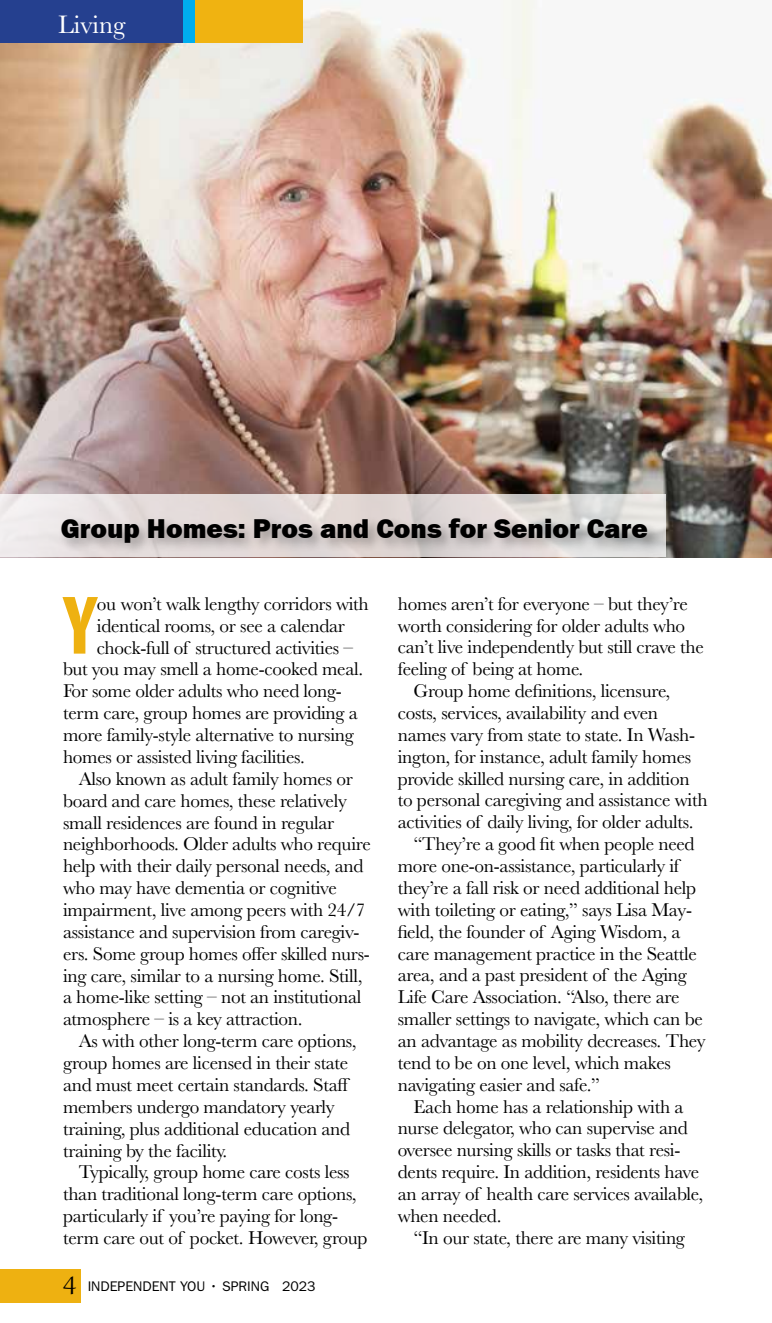
<style>
.page{position:relative;width:772px;height:1323px;background:#fff}
.page>*{position:absolute;margin:0;border:0;box-sizing:border-box;transform-origin:0 0}
.t1{font:84.88px "ITC Franklin Gothic Std Dm Cp";color:#eeb111}
.t2{font:28px "Franklin Gothic H Heavy";color:#000}
.t3{font:26.25px "Baskerville";color:#fff}
.t4{font:19.25px "Baskerville";letter-spacing:-.015em;color:#000}
.t5{font:14px "ITC Franklin Gothic Std";color:#000}
.s1{font-family:"Kepler Std";font-weight:300;font-size:28px}
</style>
<div class="page">
<img style="left:0;top:0;width:772px;height:557px">
<div style="left:0;top:1269px;width:80px;height:34px;background:#eeb111"></div>
<div style="left:0;top:0;width:302px;height:42px;background:#25408f"></div>
<div style="left:183px;top:0;width:119px;height:42px;background:#f0b311"></div>
<div style="left:183px;top:0;width:12px;height:42px;background:#00aeef"></div>
<svg style="left:0;top:494px;width:666px;height:63px;background:#e4dedd"></svg>
<div style="left:59px;top:515px;width:603px;height:43px;background:#000;opacity:.3"></div>
<h3 class="t3" style="left:58px;top:8px;width:69px">Living</h3>
<h2 class="t2" style="left:61px;top:512px;width:588px">Group Homes: Pros and Cons for Senior Care</h2>
<h1 class="t1" style="left:63px;top:579px;width:36px">Y</h1>
<p class="t4" style="left:97px;top:591px;width:273px">ou won’t walk lengthy corridors with</p>
<p class="t4" style="left:97px;top:613px;width:250px">identical rooms, or see a calendar</p>
<p class="t4" style="left:97px;top:635px;width:258px">chock-full of structured activities –</p>
<p class="t4" style="left:63px;top:657px;width:302px">but you may smell a home-cooked meal.</p>
<p class="t4" style="left:63px;top:679px;width:280px">For some older adults who need long-</p>
<p class="t4" style="left:63px;top:701px;width:296px">term care, group homes are providing a</p>
<p class="t4" style="left:63px;top:723px;width:292px">more family-style alternative to nursing</p>
<p class="t4" style="left:63px;top:744px;width:243px">homes or assisted living facilities.</p>
<p class="t4" style="left:79px;top:766px;width:275px">Also known as adult family homes or</p>
<p class="t4" style="left:63px;top:788px;width:285px">board and care homes, these relatively</p>
<p class="t4" style="left:63px;top:810px;width:273px">small residences are found in regular</p>
<p class="t4" style="left:63px;top:832px;width:309px">neighborhoods. Older adults who require</p>
<p class="t4" style="left:63px;top:854px;width:302px">help with their daily personal needs, and</p>
<p class="t4" style="left:63px;top:876px;width:275px">who may have dementia or cognitive</p>
<p class="t4" style="left:63px;top:898px;width:304px">impairment, live among peers with 24/7</p>
<p class="t4" style="left:63px;top:919px;width:298px">assistance and supervision from caregiv-</p>
<p class="t4" style="left:63px;top:941px;width:308px">ers. Some group homes offer skilled nurs-</p>
<p class="t4" style="left:63px;top:963px;width:301px">ing care, similar to a nursing home. Still,</p>
<p class="t4" style="left:63px;top:985px;width:300px">a home-like setting – not an institutional</p>
<p class="t4" style="left:63px;top:1007px;width:241px">atmosphere – is a key attraction.</p>
<p class="t4" style="left:79px;top:1029px;width:279px">As with other long-term care options,</p>
<p class="t4" style="left:63px;top:1051px;width:287px">group homes are licensed in their state</p>
<p class="t4" style="left:63px;top:1072px;width:289px">and must meet certain standards. Staff</p>
<p class="t4" style="left:63px;top:1094px;width:273px">members undergo mandatory yearly</p>
<p class="t4" style="left:63px;top:1116px;width:289px">training, plus additional education and</p>
<p class="t4" style="left:63px;top:1138px;width:166px">training by the facility.</p>
<p class="t4" style="left:79px;top:1160px;width:272px">Typically, group home care costs less</p>
<p class="t4" style="left:63px;top:1182px;width:295px">than traditional long-term care options,</p>
<p class="t4" style="left:63px;top:1204px;width:276px">particularly if you’re paying for long-</p>
<p class="t4" style="left:63px;top:1226px;width:306px">term care out of pocket. However, group</p>
<p class="t5" style="left:63px;top:1278px;width:254px"><span class="s1">4</span> INDEPENDENT YOU • SPRING 2023</p>
<p class="t4" style="left:398px;top:591px;width:291px">homes aren’t for everyone – but they’re</p>
<p class="t4" style="left:398px;top:613px;width:289px">worth considering for older adults who</p>
<p class="t4" style="left:398px;top:635px;width:308px">can’t live independently but still crave the</p>
<p class="t4" style="left:398px;top:657px;width:187px">feeling of being at home.</p>
<p class="t4" style="left:413px;top:679px;width:258px">Group home definitions, licensure,</p>
<p class="t4" style="left:398px;top:701px;width:262px">costs, services, availability and even</p>
<p class="t4" style="left:398px;top:722px;width:299px">names vary from state to state. In Wash-</p>
<p class="t4" style="left:398px;top:744px;width:295px">ington, for instance, adult family homes</p>
<p class="t4" style="left:398px;top:766px;width:293px">provide skilled nursing care, in addition</p>
<p class="t4" style="left:398px;top:788px;width:311px">to personal caregiving and assistance with</p>
<p class="t4" style="left:398px;top:810px;width:297px">activities of daily living, for older adults.</p>
<p class="t4" style="left:413px;top:832px;width:283px">“They’re a good fit when people need</p>
<p class="t4" style="left:398px;top:854px;width:283px">more one-on-assistance, particularly if</p>
<p class="t4" style="left:398px;top:875px;width:300px">they’re a fall risk or need additional help</p>
<p class="t4" style="left:398px;top:897px;width:296px">with toileting or eating,” says Lisa May-</p>
<p class="t4" style="left:398px;top:919px;width:284px">field, the founder of Aging Wisdom, a</p>
<p class="t4" style="left:398px;top:941px;width:301px">care management practice in the Seattle</p>
<p class="t4" style="left:398px;top:963px;width:291px">area, and a past president of the Aging</p>
<p class="t4" style="left:398px;top:985px;width:283px">Life Care Association. “Also, there are</p>
<p class="t4" style="left:398px;top:1007px;width:307px">smaller settings to navigate, which can be</p>
<p class="t4" style="left:398px;top:1029px;width:309px">an advantage as mobility decreases. They</p>
<p class="t4" style="left:398px;top:1050px;width:275px">tend to be on one level, which makes</p>
<p class="t4" style="left:398px;top:1072px;width:204px">navigating easier and safe.”</p>
<p class="t4" style="left:413px;top:1094px;width:271px">Each home has a relationship with a</p>
<p class="t4" style="left:398px;top:1116px;width:291px">nurse delegator, who can supervise and</p>
<p class="t4" style="left:398px;top:1138px;width:284px">oversee nursing skills or tasks that resi-</p>
<p class="t4" style="left:398px;top:1160px;width:303px">dents require. In addition, residents have</p>
<p class="t4" style="left:398px;top:1182px;width:307px">an array of health care services available,</p>
<p class="t4" style="left:398px;top:1203px;width:105px">when needed.</p>
<p class="t4" style="left:413px;top:1225px;width:273px">“In our state, there are many visiting</p>
</div>
